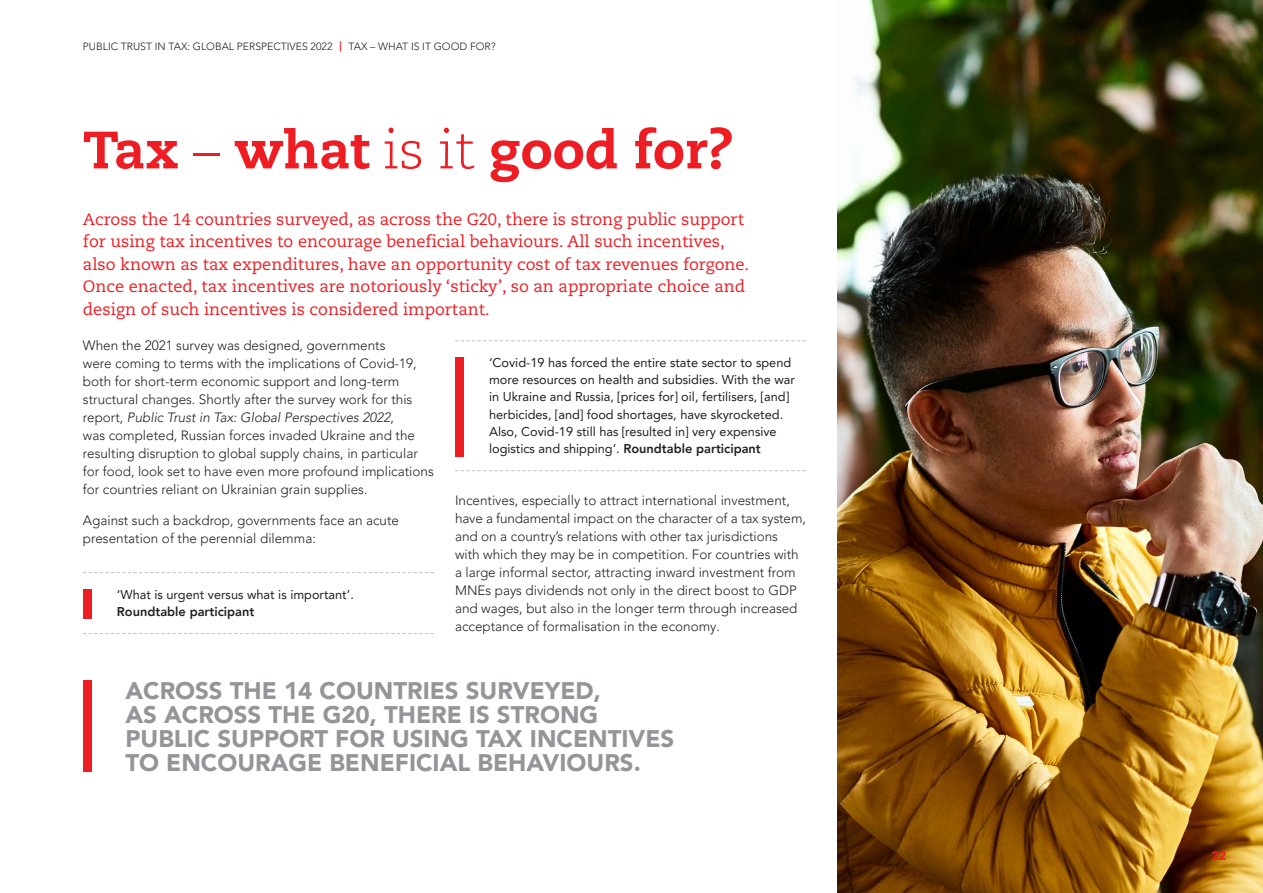
<style>
.page{position:relative;width:1263px;height:893px;background:#fff}
.page>*{position:absolute;margin:0;border:0;box-sizing:border-box;transform-origin:0 0}
.t1{font:800 52.5px "Caecilia";color:#ee1d23}
.t2{font:900 24px/24px "Avenir LT Pro";color:#939598}
.t3{font:16.5px/22.5px "Caecilia";color:#ee1d23}
.t4{font:300 13.5px/18px "Avenir LT Pro";color:#231f20}
.t5{font:12.75px/17.2px "Avenir LT Pro";color:#231f20}
.t6{font:800 12.75px "Avenir LT Pro";color:#231f20}
.t7{font:900 12px "Avenir LT Pro";color:#ee1d23}
.t8{font:300 10.5px "Avenir LT Pro";color:#231f20}
.s1{font-weight:800;color:#ee1d23}
.s2{font-weight:300}
.s3{font-style:italic}
.s4{font-weight:800}
</style>
<div class="page">
<svg style="left:83px;top:572px;width:351px;height:1px"></svg>
<svg style="left:83px;top:633px;width:351px;height:1px"></svg>
<svg style="left:455px;top:340px;width:351px;height:1px"></svg>
<svg style="left:455px;top:470px;width:351px;height:1px"></svg>
<div style="left:83px;top:680px;width:8px;height:92px;background:#ee1d23"></div>
<div style="left:83px;top:589px;width:8px;height:30px;background:#ee1d23"></div>
<div style="left:455px;top:357px;width:8px;height:100px;background:#ee1d23"></div>
<img style="left:838px;top:0;width:425px;height:893px">
<p class="t8" style="left:83px;top:41px;width:414px">PUBLIC TRUST IN TAX: GLOBAL PERSPECTIVES 2022 <span class="s1">|</span> TAX – WHAT IS IT GOOD FOR?</p>
<h1 class="t1" style="left:83px;top:117px;width:651px">Tax <span class="s2">–</span> what <span class="s2">is it</span> good for?</h1>
<p class="t3" style="left:83px;top:208px;width:668px">Across the 14 countries surveyed, as across the G20, there is strong public support for using tax incentives to encourage beneficial behaviours. All such incentives, also known as tax expenditures, have an opportunity cost of tax revenues forgone.<br>Once enacted, tax incentives are notoriously ‘sticky’, so an appropriate choice and design of such incentives is considered important.</p>
<p class="t4" style="left:83px;top:337px;width:352px">When the 2021 survey was designed, governments<br>were coming to terms with the implications of Covid-19, both for short-term economic support and long-term structural changes. Shortly after the survey work for this report, <span class="s3">Public Trust in Tax: Global Perspectives 2022</span>,<br>was completed, Russian forces invaded Ukraine and the resulting disruption to global supply chains, in particular for food, look set to have even more profound implications for countries reliant on Ukrainian grain supplies.</p>
<p class="t4" style="left:83px;top:511px;width:318px">Against such a backdrop, governments face an acute presentation of the perennial dilemma:</p>
<p class="t5" style="left:117px;top:585px;width:238px">‘What is urgent versus what is important’.</p>
<p class="t6" style="left:117px;top:604px;width:139px">Roundtable participant</p>
<p class="t5" style="left:489px;top:354px;width:307px">‘Covid-19 has forced the entire state sector to spend more resources on health and subsidies. With the war in Ukraine and Russia, [prices for] oil, fertilisers, [and] herbicides, [and] food shortages, have skyrocketed.<br>Also, Covid-19 still has [resulted in] very expensive logistics and shipping‘. <span class="s4">Roundtable participant</span></p>
<p class="t4" style="left:455px;top:491px;width:352px">Incentives, especially to attract international investment, have a fundamental impact on the character of a tax system, and on a country’s relations with other tax jurisdictions with which they may be in competition. For countries with a large informal sector, attracting inward investment from MNEs pays dividends not only in the direct boost to GDP and wages, but also in the longer term through increased acceptance of formalisation in the economy.</p>
<h2 class="t2" style="left:125px;top:678px;width:550px">ACROSS THE 14 COUNTRIES SURVEYED,<br>AS ACROSS THE G20, THERE IS STRONG PUBLIC SUPPORT FOR USING TAX INCENTIVES TO ENCOURAGE BENEFICIAL BEHAVIOURS.</h2>
<p class="t7" style="left:1212px;top:848px;width:16px">22</p>
</div>
